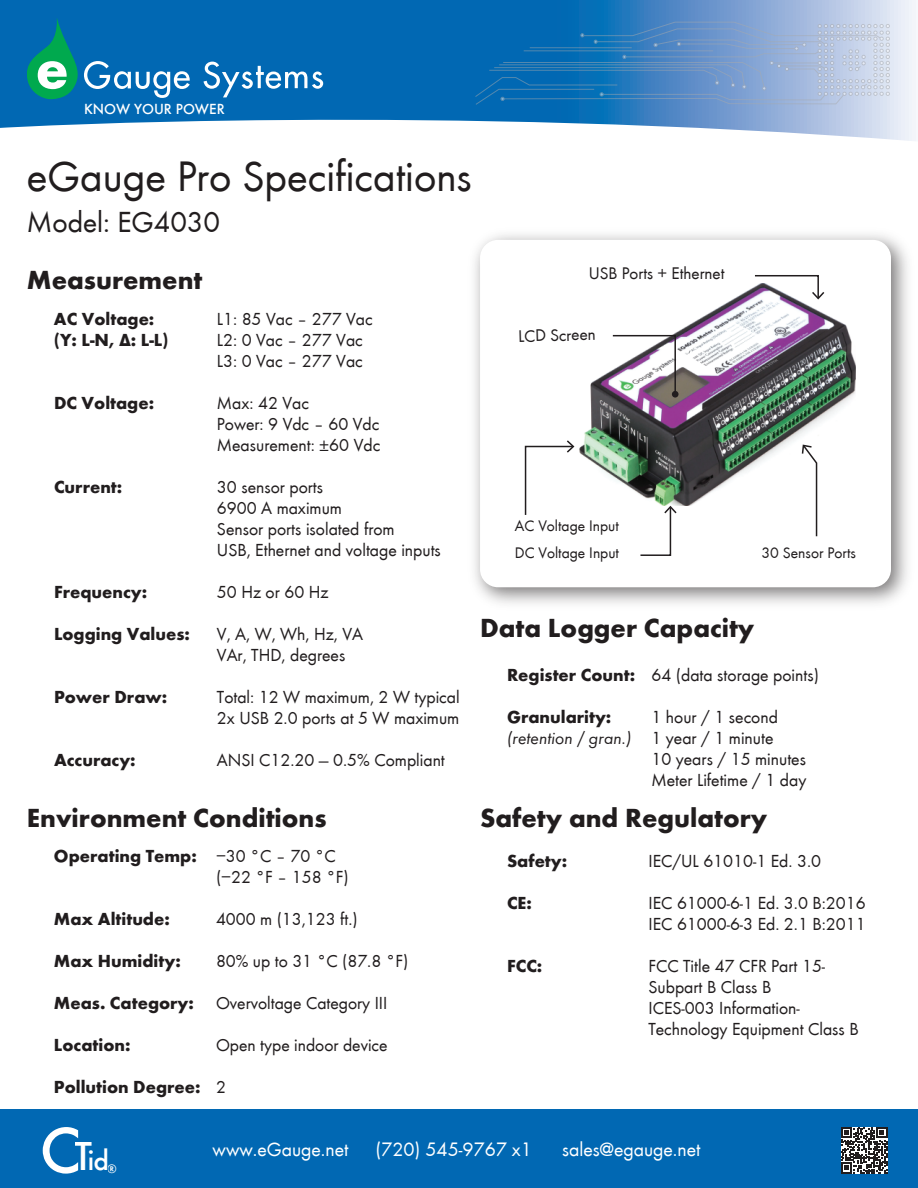
<style>
.page{position:relative;width:918px;height:1188px;background:#fff}
.page>*{position:absolute;margin:0;border:0;box-sizing:border-box;transform-origin:0 0}
.t1{font:500 67.35px "Futura T";color:#fff}
.t2{font:43.95px "Futura T Boo";color:#211d1e}
.t3{font:30px "Futura T Boo";color:#211d1e}
.t4{font:500 29.4px "Futura T";color:#fff}
.t5{font:700 27px "Futura T";color:#211d1e}
.t6{font:20.1px "Futura T Boo";color:#fff}
.t7{font:18px/21px "Futura T Boo";color:#211d1e}
.t8{font:700 18px/21px "Futura T";color:#211d1e}
.t9{font:18px "Futura T Boo Obl";color:#211d1e}
.t10{font:17.4px "Futura T Boo";color:#211d1e}
.t11{font:15.75px/26.8px "Futura T Boo";color:#211d1e}
.t12{font:500 15.15px "Futura T";color:#fff}
.t13{font:500 12.6px "Futura T";color:#fff}
.s1{font-size:42px}
</style>
<div class="page">
<img style="left:579px;top:287px;width:277px;height:219px">
<svg style="left:611px;top:334px;width:66px;height:62px"></svg>
<div style="left:672px;top:391px;width:7px;height:7px;background:#211d1e;border-radius:50%"></div>
<svg style="left:753px;top:275px;width:71px;height:25px"></svg>
<svg style="left:802px;top:444px;width:16px;height:93px"></svg>
<svg style="left:640px;top:506px;width:37px;height:50px"></svg>
<svg style="left:524px;top:440px;width:50px;height:75px"></svg>
<div style="left:0;top:1110px;width:918px;height:78px;background:#0168b3"></div>
<svg style="left:841px;top:1127px;width:46px;height:47px;background:#777475"></svg>
<svg style="left:0;top:0;width:916px;height:141px"></svg>
<svg style="left:27px;top:18px;width:163px;height:81px;background:#1c81ad"></svg>
<svg style="left:204px;top:62px;width:119px;height:35px"></svg>
<svg style="left:469px;top:0;width:447px;height:123px;background:#6198cb"></svg>
<p class="t12" style="left:84px;top:100px;width:142px">KNOW YOUR POWER</p>
<h2 class="t2" style="left:27px;top:150px;width:447px">eGauge Pro Specifications</h2>
<h3 class="t3" style="left:27px;top:204px;width:195px">Model: EG4030</h3>
<h3 class="t5" style="left:27px;top:263px;width:177px">Measurement</h3>
<p class="t8" style="left:54px;top:308px;width:116px">AC Voltage: (Y: L-N, ∆: L-L)</p>
<p class="t8" style="left:54px;top:392px;width:102px">DC Voltage:</p>
<p class="t8" style="left:54px;top:476px;width:70px">Current:</p>
<p class="t8" style="left:54px;top:581px;width:95px">Frequency:</p>
<p class="t8" style="left:54px;top:623px;width:137px">Logging Values:</p>
<p class="t8" style="left:54px;top:686px;width:115px">Power Draw:</p>
<p class="t8" style="left:54px;top:749px;width:83px">Accuracy:</p>
<p class="t7" style="left:217px;top:308px;width:157px">L1: 85 Vac – 277 Vac<br>L2: 0 Vac – 277 Vac<br>L3: 0 Vac – 277 Vac</p>
<p class="t7" style="left:217px;top:392px;width:165px">Max: 42 Vac<br>Power: 9 Vdc – 60 Vdc<br>Measurement: ±60 Vdc</p>
<p class="t7" style="left:217px;top:476px;width:225px">30 sensor ports<br>6900 A maximum<br>Sensor ports isolated from<br>USB, Ethernet and voltage inputs</p>
<p class="t7" style="left:217px;top:581px;width:113px">50 Hz or 60 Hz</p>
<p class="t7" style="left:217px;top:623px;width:148px">V, A, W, Wh, Hz, VA<br>VAr, THD, degrees</p>
<p class="t7" style="left:217px;top:686px;width:244px">Total: 12 W maximum, 2 W typical<br>2x USB 2.0 ports at 5 W maximum</p>
<p class="t7" style="left:217px;top:749px;width:229px">ANSI C12.20 — 0.5% Compliant</p>
<h3 class="t5" style="left:27px;top:801px;width:301px">Environment Conditions</h3>
<p class="t8" style="left:54px;top:845px;width:144px">Operating Temp:</p>
<p class="t8" style="left:54px;top:908px;width:117px">Max Altitude:</p>
<p class="t8" style="left:54px;top:950px;width:128px">Max Humidity:</p>
<p class="t8" style="left:54px;top:992px;width:142px">Meas. Category:</p>
<p class="t8" style="left:54px;top:1034px;width:78px">Location:</p>
<p class="t8" style="left:54px;top:1076px;width:148px">Pollution Degree:</p>
<p class="t7" style="left:216px;top:845px;width:134px">−30 °C – 70 °C (−22 °F – 158 °F)</p>
<p class="t7" style="left:216px;top:908px;width:143px">4000 m (13,123 ft.)</p>
<p class="t7" style="left:216px;top:950px;width:194px">80% up to 31 °C (87.8 °F)</p>
<p class="t7" style="left:216px;top:992px;width:173px">Overvoltage Category III</p>
<p class="t7" style="left:216px;top:1034px;width:173px">Open type indoor device</p>
<p class="t7" style="left:216px;top:1076px;width:11px">2</p>
<p class="t10" style="left:589px;top:263px;width:137px">USB Ports + Ethernet</p>
<p class="t10" style="left:518px;top:326px;width:79px;rotate:-2deg">LCD Screen</p>
<p class="t11" style="left:515px;top:513px;width:106px">AC Voltage Input<br>DC Voltage Input</p>
<p class="t11" style="left:762px;top:539px;width:96px">30 Sensor Ports</p>
<h3 class="t5" style="left:480px;top:611px;width:276px">Data Logger Capacity</h3>
<p class="t7" style="left:651px;top:665px;width:169px">64 (data storage points)</p>
<p class="t7" style="left:651px;top:707px;width:156px">1 hour / 1 second<br>1 year / 1 minute<br>10 years / 15 minutes<br>Meter Lifetime / 1 day</p>
<p class="t8" style="left:507px;top:664px;width:130px">Register Count:</p>
<p class="t8" style="left:507px;top:706px;width:106px">Granularity:</p>
<p class="t9" style="left:507px;top:728px;width:126px">(retention / gran.)</p>
<h3 class="t5" style="left:480px;top:801px;width:289px">Safety and Regulatory</h3>
<p class="t8" style="left:507px;top:851px;width:62px">Safety:</p>
<p class="t8" style="left:507px;top:893px;width:26px">CE:</p>
<p class="t8" style="left:507px;top:956px;width:37px">FCC:</p>
<p class="t7" style="left:648px;top:851px;width:174px">IEC/UL 61010-1 Ed. 3.0</p>
<p class="t7" style="left:648px;top:893px;width:219px">IEC 61000-6-1 Ed. 3.0 B:2016<br>IEC 61000-6-3 Ed. 2.1 B:2011</p>
<p class="t7" style="left:648px;top:956px;width:212px">FCC Title 47 CFR Part 15-<br>Subpart B Class B<br>ICES-003 Information-<br>Technology Equipment Class B</p>
<h1 class="t1" style="left:40px;top:1111px;width:43px">C</h1>
<h3 class="t4" style="left:75px;top:1143px;width:36px"><span class="s1">T</span>id</h3>
<p class="t13" style="left:108px;top:1162px;width:11px">®</p>
<p class="t6" style="left:213px;top:1137px;width:137px">www.eGauge.net</p>
<p class="t6" style="left:375px;top:1137px;width:158px">(720) 545-9767 x1</p>
<p class="t6" style="left:562px;top:1137px;width:140px">sales@egauge.net</p>
</div>
